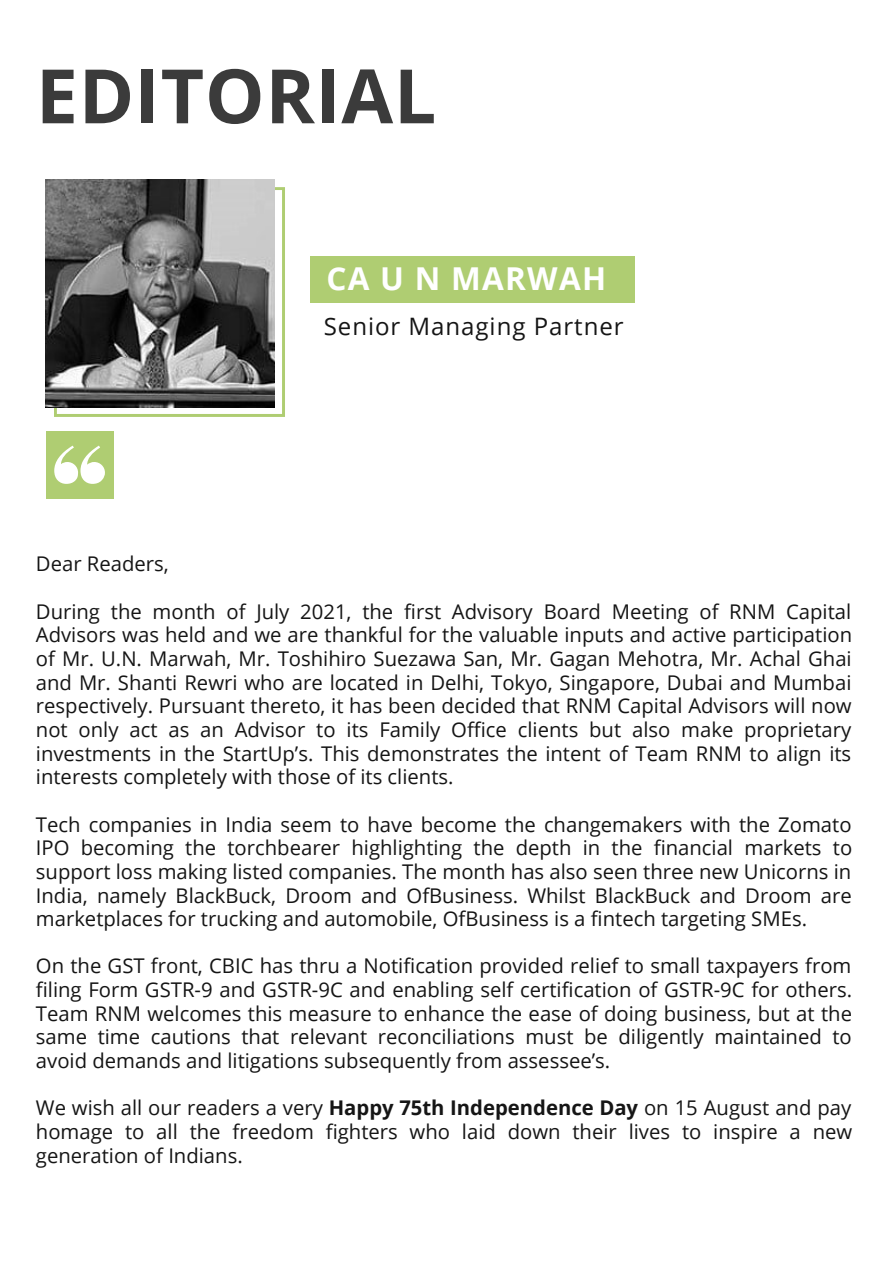
<style>
.page{position:relative;width:894px;height:1264px;background:#fff}
.page>*{position:absolute;margin:0;border:0;box-sizing:border-box;transform-origin:0 0}
.t1{font:700 75px "Open Sans";letter-spacing:.01em;color:#3b3b3b}
.t2{font:700 31.5px "Open Sans";letter-spacing:.04em;color:#fff}
.t3{font:24px "Open Sans";letter-spacing:.04em;color:#151515}
.t4{font:20.25px/23.7px "Open Sans";color:#151515;text-align:justify}
.s1{font-weight:700}
</style>
<div class="page">
<div style="left:310px;top:256px;width:324px;height:46px;background:#afcd72"></div>
<svg style="left:54px;top:187px;width:231px;height:230px"></svg>
<img style="left:46px;top:179px;width:228px;height:228px">
<div style="left:46px;top:431px;width:67px;height:67px;background:#afcd72"></div>
<svg style="left:54px;top:445px;width:51px;height:39px"></svg>
<p class="t1" style="left:36px;top:43px;width:402px">EDITORIAL</p>
<p class="t2" style="left:326px;top:257px;width:281px">CA U N MARWAH</p>
<p class="t3" style="left:324px;top:309px;width:301px">Senior Managing Partner</p>
<p class="t4" style="left:36px;top:551px;width:134px">Dear Readers,</p>
<p class="t4" style="left:36px;top:599px;width:817px">During the month of July 2021, the first Advisory Board Meeting of RNM Capital Advisors was held and we are thankful for the valuable inputs and active participation of Mr. U.N. Marwah, Mr. Toshihiro Suezawa San, Mr. Gagan Mehotra, Mr. Achal Ghai and Mr. Shanti Rewri who are located in Delhi, Tokyo, Singapore, Dubai and Mumbai respectively. Pursuant thereto, it has been decided that RNM Capital Advisors will now not only act as an Advisor to its Family Office clients but also make proprietary investments in the StartUp’s. This demonstrates the intent of Team RNM to align its interests completely with those of its clients.</p>
<p class="t4" style="left:36px;top:811px;width:817px">Tech companies in India seem to have become the changemakers with the Zomato IPO becoming the torchbearer highlighting the depth in the financial markets to support loss making listed companies. The month has also seen three new Unicorns in India, namely BlackBuck, Droom and OfBusiness. Whilst BlackBuck and Droom are marketplaces for trucking and automobile, OfBusiness is a fintech targeting SMEs.</p>
<p class="t4" style="left:36px;top:953px;width:817px">On the GST front, CBIC has thru a Notification provided relief to small taxpayers from filing Form GSTR-9 and GSTR-9C and enabling self certification of GSTR-9C for others.<br>Team RNM welcomes this measure to enhance the ease of doing business, but at the same time cautions that relevant reconciliations must be diligently maintained to avoid demands and litigations subsequently from assessee’s.</p>
<p class="t4" style="left:36px;top:1095px;width:817px">We wish all our readers a very <span class="s1">Happy 75th Independence Day</span> on 15 August and pay homage to all the freedom fighters who laid down their lives to inspire a new generation of Indians.</p>
</div>
